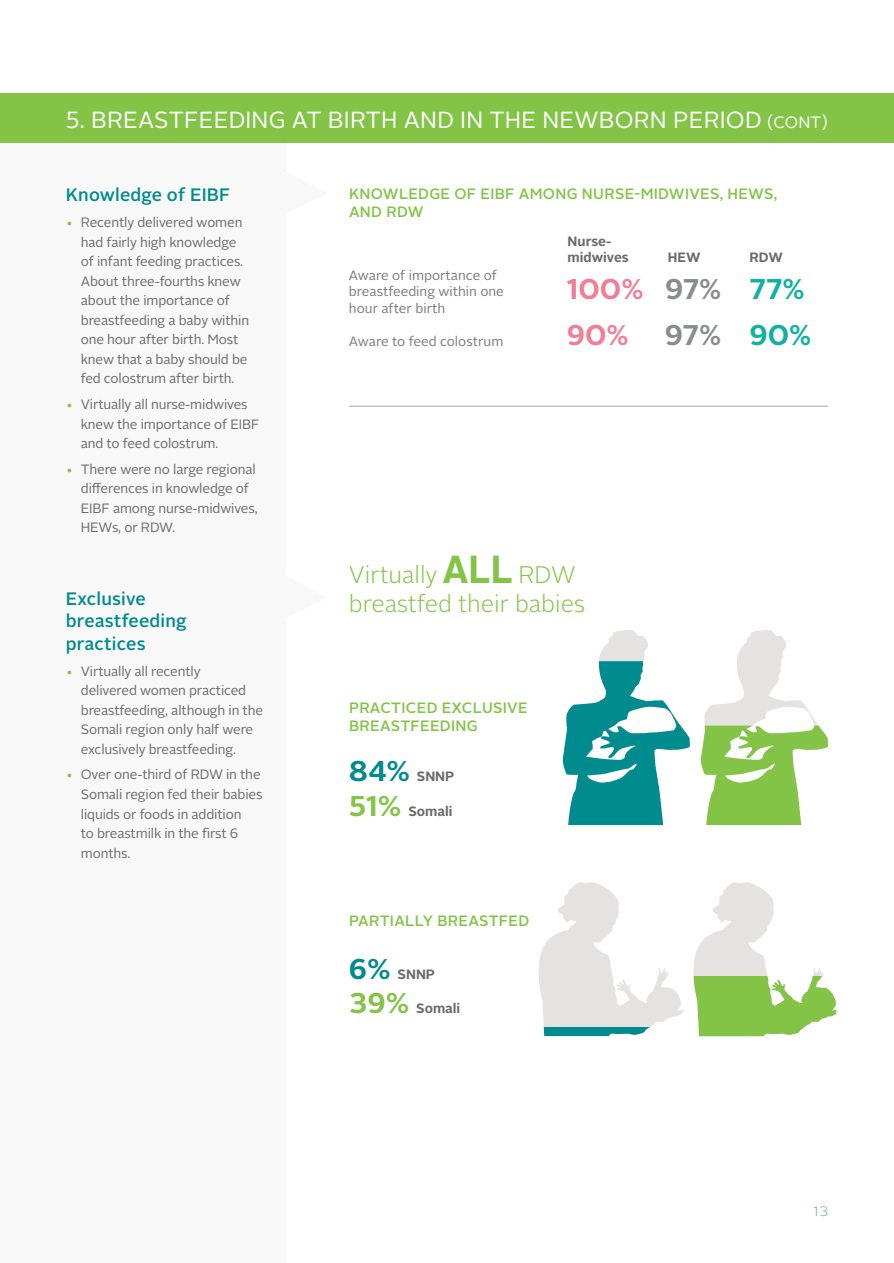
<style>
.page{position:relative;width:894px;height:1263px;background:#fff}
.page>*{position:absolute;margin:0;border:0;box-sizing:border-box;transform-origin:0 0}
.infographic_text{font:700 28.5px "Alright Sans";color:#f27e94}
.infographic_text-2{font:700 28.5px "Alright Sans";color:#8a8c8f}
.infographic_text-3{font:700 28.5px "Alright Sans";color:#0fb29f}
.t1{font:300 24px/28.8px "Alright Sans";color:#83c447}
.HEADING_2_-_Section{font:23.25px "Alright Sans";letter-spacing:.01em;color:#fff}
.HEADING_4_-_Summary{font:500 18px/22.5px "Alright Sans";letter-spacing:.01em;color:#008b8e}
.Heading_-_Infographi{font:500 15px/18px "Alright Sans";letter-spacing:.02em;color:#83c447}
.BULLETS_9_13{font:13.5px/19.5px "Alright Sans";letter-spacing:-.01em;color:#6b6b6b}
.infographic_text-4{font:13.5px/16.5px "Alright Sans";color:#7d797a}
.infographic_text-5{font:700 13.5px/16.5px "Alright Sans";color:#6b6b6b}
.t2{font:300 13.5px "Alright Sans";color:#60a7ab}
.s1{font-size:16.5px}
.s2{color:#83c447}
.s3{font-weight:700;font-size:39px}
.s4{font-size:28.5px;color:#008b8e}
.s5{font-size:28.5px;color:#83c447}
</style>
<div class="page">
<svg style="left:562px;top:630px;width:128px;height:195px"></svg>
<svg style="left:704px;top:630px;width:124px;height:118px"></svg>
<svg style="left:700px;top:725px;width:127px;height:100px;fill:#83c447"></svg>
<div style="left:0;top:143px;width:285px;height:1120px;background:#f8f8f8"></div>
<div style="left:0;top:93px;width:893px;height:50px;background:#83c447"></div>
<hr style="left:349px;top:406px;width:478px;height:1px;background:#a6a6a6">
<svg style="left:538px;top:882px;width:300px;height:154px"></svg>
<svg style="left:690px;top:976px;width:145px;height:60px;fill:#83c447"></svg>
<p class="HEADING_2_-_Section" style="left:66px;top:104px;width:763px">5. BREASTFEEDING AT BIRTH AND IN THE NEWBORN PERIOD <span class="s1">(CONT)</span></p>
<p class="HEADING_4_-_Summary" style="left:66px;top:184px;width:166px">Knowledge of EIBF</p>
<p class="BULLETS_9_13" style="left:81px;top:213px;width:170px;text-indent:-15px"><span class="s2">•</span> Recently delivered women had fairly high knowledge of infant feeding practices.<br>About three-fourths knew about the importance of breastfeeding a baby within one hour after birth. Most knew that a baby should be fed colostrum after birth.</p>
<p class="BULLETS_9_13" style="left:81px;top:395px;width:180px;text-indent:-15px"><span class="s2">•</span> Virtually all nurse-midwives knew the importance of EIBF and to feed colostrum.</p>
<p class="BULLETS_9_13" style="left:81px;top:460px;width:178px;text-indent:-15px"><span class="s2">•</span> There were no large regional differences in knowledge of<br>EIBF among nurse-midwives,<br>HEWs, or RDW.</p>
<p class="HEADING_4_-_Summary" style="left:66px;top:587px;width:122px">Exclusive breastfeeding practices</p>
<p class="BULLETS_9_13" style="left:81px;top:661px;width:184px;text-indent:-15px"><span class="s2">•</span> Virtually all recently<br>delivered women practiced breastfeeding, although in the<br>Somali region only half were exclusively breastfeeding.</p>
<p class="BULLETS_9_13" style="left:81px;top:765px;width:183px;text-indent:-15px"><span class="s2">•</span> Over one-third of RDW in the<br>Somali region fed their babies liquids or foods in addition<br>to breastmilk in the first 6 months.</p>
<p class="Heading_-_Infographi" style="left:349px;top:185px;width:429px">KNOWLEDGE OF EIBF AMONG NURSE-MIDWIVES, HEWS,<br>AND RDW</p>
<p class="infographic_text-5" style="left:567px;top:233px;width:63px">Nurse&shy;midwives</p>
<p class="infographic_text-5" style="left:667px;top:249px;width:34px">HEW</p>
<p class="infographic_text-5" style="left:749px;top:249px;width:35px">RDW</p>
<p class="infographic_text-4" style="left:349px;top:267px;width:156px">Aware of importance of breastfeeding within one hour after birth</p>
<p class="infographic_text-4" style="left:349px;top:333px;width:156px">Aware to feed colostrum</p>
<p class="infographic_text" style="left:566px;top:269px;width:78px">100%</p>
<p class="infographic_text-2" style="left:664px;top:269px;width:58px">97%</p>
<p class="infographic_text-3" style="left:749px;top:269px;width:57px">77%</p>
<p class="infographic_text" style="left:566px;top:315px;width:63px">90%</p>
<p class="infographic_text-2" style="left:664px;top:315px;width:58px">97%</p>
<p class="infographic_text-3" style="left:749px;top:315px;width:63px">90%</p>
<p class="t1" style="left:349px;top:560px;width:237px">Virtually <span class="s3">ALL</span> RDW breastfed their babies</p>
<p class="Heading_-_Infographi" style="left:349px;top:699px;width:180px">PRACTICED EXCLUSIVE<br>BREASTFEEDING</p>
<p class="infographic_text-5" style="left:349px;top:768px;width:107px"><span class="s4">84%</span> SNNP</p>
<p class="infographic_text-5" style="left:349px;top:802px;width:105px"><span class="s5">51%</span> Somali</p>
<p class="Heading_-_Infographi" style="left:349px;top:912px;width:181px">PARTIALLY BREASTFED</p>
<p class="infographic_text-5" style="left:349px;top:965px;width:88px"><span class="s4">6%</span> SNNP</p>
<p class="infographic_text-5" style="left:349px;top:999px;width:113px"><span class="s5">39%</span> Somali</p>
<p class="t2" style="left:812px;top:1202px;width:16px">13</p>
</div>
